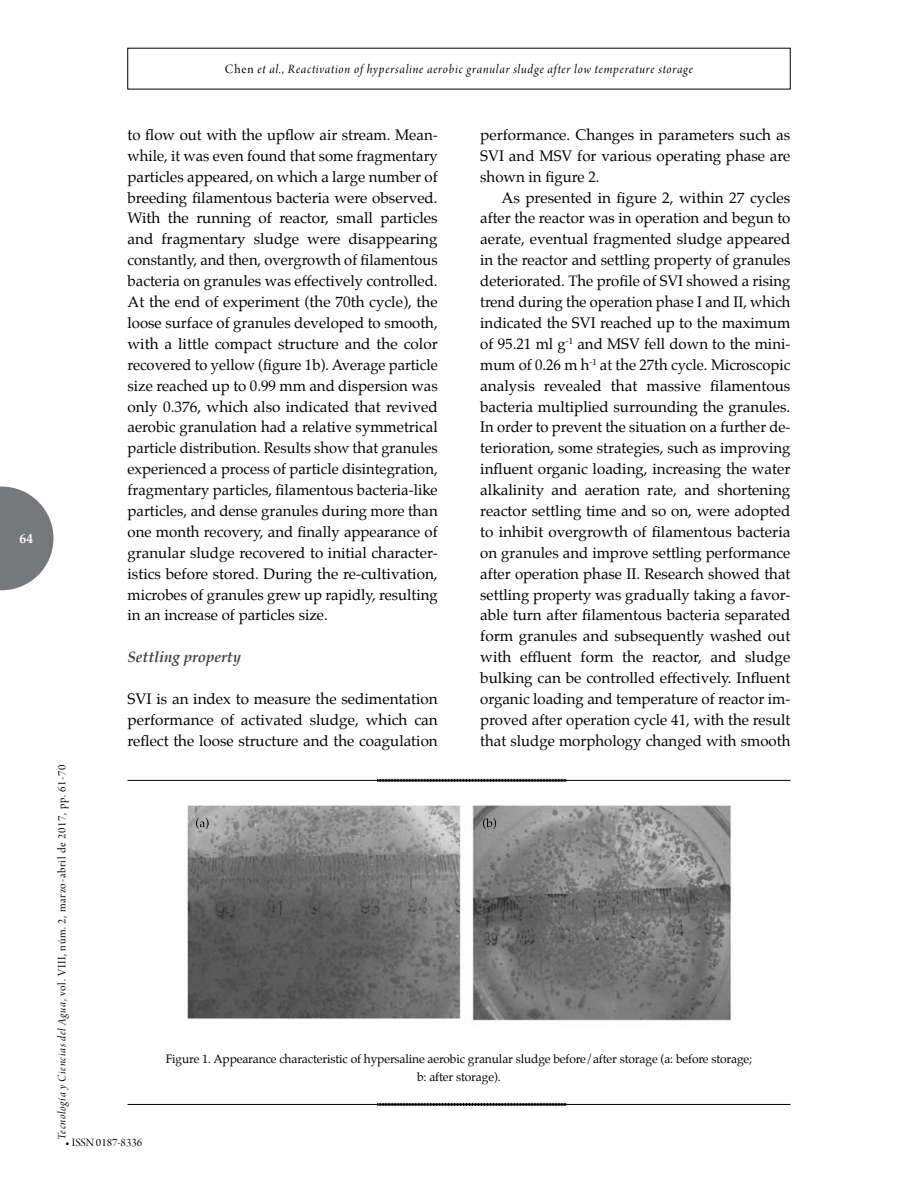
<style>
.page{position:relative;width:918px;height:1188px;background:#fff}
.page>*{position:absolute;margin:0;border:0;box-sizing:border-box;transform-origin:0 0}
.t1{font:15px/20.9px "Palatino";color:#000;text-align:justify}
.t2{font:italic 700 15px "Palatino";color:#414042}
.t3{font:13.5px "Arno Pro Italic Display";letter-spacing:.055em;color:#000}
.t4{font:700 13.5px "Palatino";color:#fff}
.t5{font:12px/18px "Palatino";letter-spacing:-.01em;color:#000;text-align:center}
.t6{font:12px "Arno Pro Display";letter-spacing:.055em;color:#000}
.t7{font:12px "Arno Pro Display";color:#000}
.s1{font-family:"Arno Pro Display"}
.s2{font-family:"Arno Pro Italic Display"}
.s3{font-family:"Arno Pro"}
</style>
<div class="page">
<svg style="left:0;top:487px;width:53px;height:103px"></svg>
<img style="left:187px;top:805px;width:545px;height:216px">
<svg style="left:196px;top:818px;width:13px;height:11px"></svg>
<svg style="left:483px;top:818px;width:13px;height:11px"></svg>
<hr style="left:128px;top:1104px;width:662px;height:1px;background:#000">
<svg style="left:377px;top:1103px;width:190px;height:3px"></svg>
<hr style="left:128px;top:780px;width:662px;height:1px;background:#000">
<svg style="left:377px;top:779px;width:190px;height:3px"></svg>
<p class="t4" style="left:20px;top:526px;width:15px">64</p>
<p class="t3" style="left:225px;top:61px;width:470px"><span class="s1">Chen</span> et al.<span class="s1">,</span> Reactivation of hypersaline aerobic granular sludge after low temperature storage</p>
<p class="t1" style="left:128px;top:124px;width:312px">to flow out with the upflow air stream. Mean&shy;while, it was even found that some fragmentary particles appeared, on which a large number of breeding filamentous bacteria were observed.<br>With the running of reactor, small particles and fragmentary sludge were disappearing constantly, and then, overgrowth of filamentous bacteria on granules was effectively controlled.<br>At the end of experiment (the 70th cycle), the loose surface of granules developed to smooth, with a little compact structure and the color recovered to yellow (figure 1b). Average particle size reached up to 0.99 mm and dispersion was only 0.376, which also indicated that revived aerobic granulation had a relative symmetrical particle distribution. Results show that granules experienced a process of particle disintegration, fragmentary particles, filamentous bacteria-like particles, and dense granules during more than one month recovery, and finally appearance of granular sludge recovered to initial character&shy;istics before stored. During the re-cultivation, microbes of granules grew up rapidly, resulting in an increase of particles size.</p>
<p class="t2" style="left:128px;top:645px;width:115px">Settling property</p>
<p class="t1" style="left:128px;top:688px;width:312px">SVI is an index to measure the sedimentation performance of activated sludge, which can reflect the loose structure and the coagulation</p>
<p class="t1" style="left:480px;top:124px;width:312px">performance. Changes in parameters such as SVI and MSV for various operating phase are shown in figure 2.</p>
<p class="t1" style="left:480px;top:187px;width:312px;text-indent:21px">As presented in figure 2, within 27 cycles after the reactor was in operation and begun to aerate, eventual fragmented sludge appeared in the reactor and settling property of granules deteriorated. The profile of SVI showed a rising trend during the operation phase I and II, which indicated the SVI reached up to the maximum of 95.21 ml g<sup>-1</sup> and MSV fell down to the mini&shy;mum of 0.26 m h<sup>-1</sup> at the 27th cycle. Microscopic analysis revealed that massive filamentous bacteria multiplied surrounding the granules.<br>In order to prevent the situation on a further de&shy;terioration, some strategies, such as improving influent organic loading, increasing the water alkalinity and aeration rate, and shortening reactor settling time and so on, were adopted to inhibit overgrowth of filamentous bacteria on granules and improve settling performance after operation phase II. Research showed that settling property was gradually taking a favor&shy;able turn after filamentous bacteria separated form granules and subsequently washed out with effluent form the reactor, and sludge bulking can be controlled effectively. Influent organic loading and temperature of reactor im&shy;proved after operation cycle 41, with the result that sludge morphology changed with smooth</p>
<p class="t6" style="left:55px;top:1140px;width:377px;rotate:-90deg"><span class="s2">Tecnología y Ciencias del Agua</span>, vol. VIII, núm. 2, marzo-abril de 2017, pp. 61-70</p>
<p class="t7" style="left:65px;top:1136px;width:78px"><span class="s3">•</span> ISSN 0187-8336</p>
<p class="t5" style="left:166px;top:1050px;width:588px">Figure 1. Appearance characteristic of hypersaline aerobic granular sludge before/after storage (a: before storage; b: after storage).</p>
</div>
